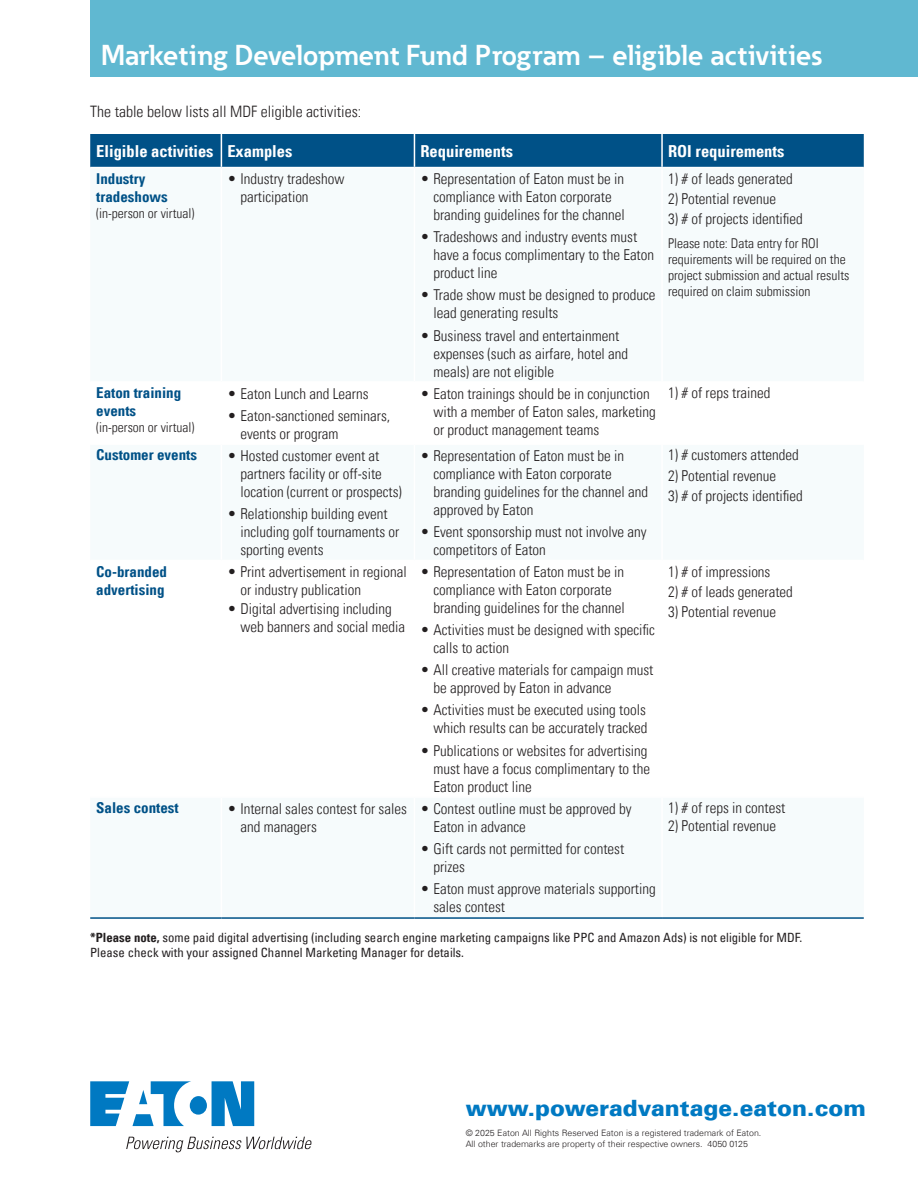
<style>
.page{position:relative;width:918px;height:1188px;background:#fff}
.page>*{position:absolute;margin:0;border:0;box-sizing:border-box;transform-origin:0 0}
.t1{font:700 28.5px "Eaton";color:#fff}
.t2{font:900 22.5px "Univers Com 75";color:#0079c2}
.t3{font:16.5px "Univers Com 67 Bold Cond";color:#fff}
.t4{font:15.75px "Univers Com 47 Light Cond";color:#231f20}
.t5{font:15px/18px "Univers Com 47 Light Cond";color:#231f20}
.t6{font:15px/18px "Univers Com 67 Bold Cond";color:#005187}
.t7{font:13.5px/16.2px "Univers Com 47 Light Cond";color:#231f20}
.t8{font:condensed 12.75px/15.3px "Univers Com 57";color:#231f20}
.t9{font:300 8.85px "Univers Com 45";color:#231f20}
.s1{font-family:"Univers Com 67 Bold Cond";font-stretch:normal}
</style>
<div class="page">
<div style="left:90px;top:0;width:828px;height:76px;background:#60b8d1"></div>
<div style="left:90px;top:134px;width:774px;height:33px;background:#005187"></div>
<hr style="left:221px;top:134px;width:1px;height:33px;background:#fff">
<hr style="left:414px;top:134px;width:1px;height:33px;background:#fff">
<hr style="left:661px;top:134px;width:2px;height:33px;background:#fff">
<hr style="left:90px;top:917px;width:131px;height:2px;background:#005187">
<hr style="left:221px;top:917px;width:193px;height:2px;background:#005187">
<hr style="left:414px;top:917px;width:248px;height:2px;background:#005187">
<hr style="left:662px;top:917px;width:202px;height:2px;background:#005187">
<svg style="left:90px;top:1081px;width:164px;height:45px"></svg>
<svg style="left:126px;top:1137px;width:186px;height:15px"></svg>
<p class="t1" style="left:101px;top:38px;width:723px">Marketing Development Fund Program – eligible activities</p>
<p class="t4" style="left:90px;top:102px;width:273px">The table below lists all MDF eligible activities:</p>
<p class="t3" style="left:96px;top:141px;width:119px">Eligible activities</p>
<p class="t3" style="left:227px;top:141px;width:67px">Examples</p>
<p class="t3" style="left:420px;top:141px;width:94px">Requirements</p>
<p class="t3" style="left:668px;top:141px;width:118px">ROI requirements</p>
<p class="t6" style="left:96px;top:169px;width:73px">Industry tradeshows</p>
<p class="t7" style="left:96px;top:205px;width:100px">(in-person or virtual)</p>
<p class="t5" style="left:668px;top:170px;width:126px">1) # of leads generated</p>
<p class="t5" style="left:668px;top:190px;width:110px">2) Potential revenue</p>
<p class="t5" style="left:668px;top:210px;width:136px">3) # of projects identified</p>
<p class="t7" style="left:668px;top:235px;width:183px">Please note: Data entry for ROI requirements will be required on the project submission and actual results required on claim submission</p>
<p class="t5" style="left:240px;top:170px;width:106px;text-indent:-13px">• Industry tradeshow participation</p>
<p class="t5" style="left:433px;top:170px;width:193px;text-indent:-13px">• Representation of Eaton must be in compliance with Eaton corporate branding guidelines for the channel</p>
<p class="t5" style="left:433px;top:228px;width:222px;text-indent:-13px">• Tradeshows and industry events must have a focus complimentary to the Eaton product line</p>
<p class="t5" style="left:433px;top:286px;width:224px;text-indent:-13px">• Trade show must be designed to produce lead generating results</p>
<p class="t5" style="left:433px;top:326px;width:196px;text-indent:-13px">• Business travel and entertainment expenses (such as airfare, hotel and meals) are not eligible</p>
<p class="t6" style="left:96px;top:384px;width:87px">Eaton training events</p>
<p class="t7" style="left:96px;top:420px;width:100px">(in-person or virtual)</p>
<p class="t5" style="left:227px;top:384px;width:143px">• Eaton Lunch and Learns</p>
<p class="t5" style="left:240px;top:407px;width:151px;text-indent:-13px">• Eaton-sanctioned seminars, events or program</p>
<p class="t6" style="left:96px;top:446px;width:102px">Customer events</p>
<p class="t5" style="left:240px;top:447px;width:163px;text-indent:-13px">• Hosted customer event at partners facility or off-site location (current or prospects)</p>
<p class="t5" style="left:240px;top:505px;width:161px;text-indent:-13px">• Relationship building event including golf tournaments or sporting events</p>
<p class="t6" style="left:96px;top:562px;width:72px">Co-branded advertising</p>
<p class="t5" style="left:240px;top:562px;width:168px;text-indent:-13px">• Print advertisement in regional or industry publication</p>
<p class="t5" style="left:240px;top:600px;width:166px;text-indent:-13px">• Digital advertising including web banners and social media</p>
<p class="t5" style="left:433px;top:384px;width:224px;text-indent:-13px">• Eaton trainings should be in conjunction with a member of Eaton sales, marketing or product management teams</p>
<p class="t5" style="left:668px;top:384px;width:104px">1) # of reps trained</p>
<p class="t5" style="left:433px;top:447px;width:216px;text-indent:-13px">• Representation of Eaton must be in compliance with Eaton corporate branding guidelines for the channel and approved by Eaton</p>
<p class="t5" style="left:433px;top:523px;width:215px;text-indent:-13px">• Event sponsorship must not involve any competitors of Eaton</p>
<p class="t5" style="left:433px;top:563px;width:193px;text-indent:-13px">• Representation of Eaton must be in compliance with Eaton corporate branding guidelines for the channel</p>
<p class="t5" style="left:433px;top:621px;width:223px;text-indent:-13px">• Activities must be designed with specific calls to action</p>
<p class="t5" style="left:433px;top:661px;width:221px;text-indent:-13px">• All creative materials for campaign must be approved by Eaton in advance</p>
<p class="t5" style="left:420px;top:701px;width:229px;text-align:right">• Activities must be executed using tools which results can be accurately tracked</p>
<p class="t5" style="left:433px;top:741px;width:218px;text-indent:-13px">• Publications or websites for advertising must have a focus complimentary to the<br>Eaton product line</p>
<p class="t5" style="left:668px;top:446px;width:132px">1) # customers attended</p>
<p class="t5" style="left:668px;top:466px;width:110px">2) Potential revenue</p>
<p class="t5" style="left:668px;top:486px;width:136px">3) # of projects identified</p>
<p class="t5" style="left:668px;top:562px;width:104px">1) # of impressions</p>
<p class="t5" style="left:668px;top:583px;width:126px">2) # of leads generated</p>
<p class="t5" style="left:668px;top:603px;width:110px">3) Potential revenue</p>
<p class="t6" style="left:96px;top:799px;width:84px">Sales contest</p>
<p class="t5" style="left:240px;top:799px;width:168px;text-indent:-13px">• Internal sales contest for sales and managers</p>
<p class="t5" style="left:433px;top:799px;width:200px;text-indent:-13px">• Contest outline must be approved by<br>Eaton in advance</p>
<p class="t5" style="left:433px;top:840px;width:192px;text-indent:-13px">• Gift cards not permitted for contest prizes</p>
<p class="t5" style="left:433px;top:880px;width:224px;text-indent:-13px">• Eaton must approve materials supporting sales contest</p>
<p class="t5" style="left:668px;top:799px;width:119px">1) # of reps in contest</p>
<p class="t5" style="left:668px;top:817px;width:110px">2) Potential revenue</p>
<p class="t8" style="left:90px;top:930px;width:714px"><span class="s1">*Please note,</span> some paid digital advertising (including search engine marketing campaigns like PPC and Amazon Ads) is not eligible for MDF.<br>Please check with your assigned Channel Marketing Manager for details.</p>
<p class="t2" style="left:466px;top:1093px;width:402px">www.poweradvantage.eaton.com</p>
<p class="t9" style="left:466px;top:1128px;width:297px">© 2025 Eaton All Rights Reserved Eaton is a registered trademark of Eaton.</p>
<p class="t9" style="left:466px;top:1138px;width:284px">All other trademarks are property of their respective owners. 4050 0125</p>
</div>
